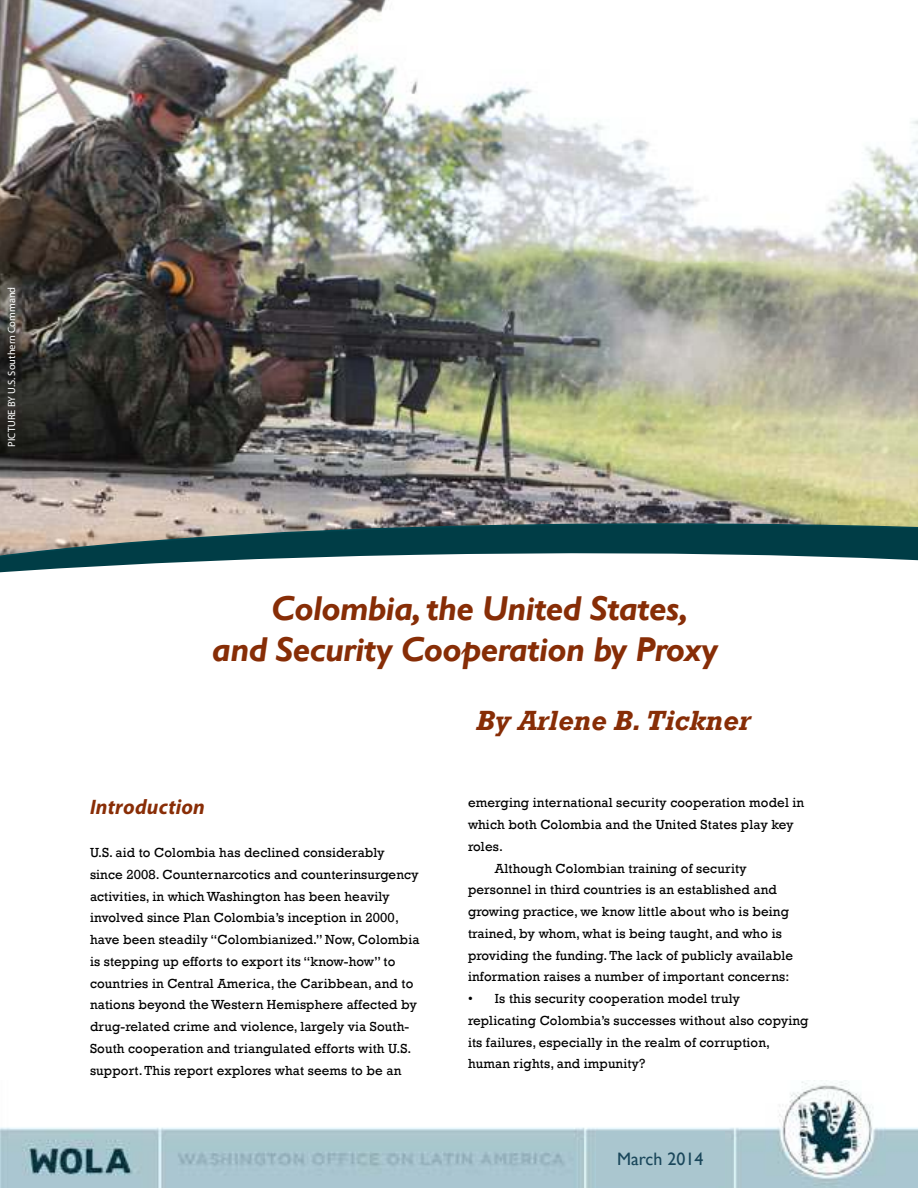
<style>
.page{position:relative;width:918px;height:1188px;background:#fff}
.page>*{position:absolute;margin:0;border:0;box-sizing:border-box;transform-origin:0 0}
.t1{font:italic 700 34.5px/41.4px "Gill Sans";letter-spacing:-.02em;color:#872d06}
.t2{font:italic 700 28.5px "Rockwell";color:#872d06}
.t3{font:italic 700 21px "Myriad Pro";letter-spacing:.01em;color:#892d06}
.t4{font:18px "Gill Sans";color:#1a475b}
.t5{font:13.5px/21.8px "Rockwell";letter-spacing:.01em;color:#000}
.t6{font:10.5px "Myriad Pro";color:#fff}
</style>
<div class="page">
<img style="left:0;top:0;width:918px;height:514px">
<svg style="left:0;top:514px;width:918px;height:30px;background:#5f7572"></svg>
<svg style="left:0;top:544px;width:918px;height:29px"></svg>
<img style="left:0;top:1080px;width:917px;height:108px">
<div style="left:596px;top:1131px;width:129px;height:55px;background:#aac6cf"></div>
<p class="t6" style="left:7px;top:447px;width:162px;rotate:-90deg">PICTURE BY U.S. Southern Command</p>
<h1 class="t1" style="left:212px;top:590px;width:508px;text-indent:59px">Colombia, the United States, and Security Cooperation by Proxy</h1>
<h3 class="t3" style="left:90px;top:799px;width:117px">Introduction</h3>
<p class="t5" style="left:90px;top:843px;width:331px">U.S. aid to Colombia has declined considerably since 2008. Counternarcotics and counterinsurgency activities, in which Washington has been heavily involved since Plan Colombia’s inception in 2000, have been steadily “Colombianized.” Now, Colombia is stepping up efforts to export its “know-how” to countries in Central America, the Caribbean, and to nations beyond the Western Hemisphere affected by drug-related crime and violence, largely via South-South cooperation and triangulated efforts with U.S. support. This report explores what seems to be an</p>
<h2 class="t2" style="left:476px;top:708px;width:276px">By Arlene B. Tickner</h2>
<p class="t5" style="left:468px;top:793px;width:338px">emerging international security cooperation model in</p>
<p class="t5" style="left:468px;top:815px;width:327px">which both Colombia and the United States play key</p>
<p class="t5" style="left:468px;top:837px;width:36px">roles.</p>
<p class="t5" style="left:495px;top:858px;width:253px">Although Colombian training of security</p>
<p class="t5" style="left:468px;top:880px;width:310px">personnel in third countries is an established and</p>
<p class="t5" style="left:468px;top:902px;width:323px">growing practice, we know little about who is being</p>
<p class="t5" style="left:468px;top:924px;width:315px">trained, by whom, what is being taught, and who is</p>
<p class="t5" style="left:468px;top:945px;width:327px">providing the funding. The lack of publicly available</p>
<p class="t5" style="left:468px;top:967px;width:323px">information raises a number of important concerns:</p>
<p class="t5" style="left:468px;top:988px;width:342px">• Is this security cooperation model truly replicating Colombia’s successes without also copying its failures, especially in the realm of corruption, human rights, and impunity?</p>
<h3 class="t4" style="left:617px;top:1148px;width:88px">March 2014</h3>
</div>
